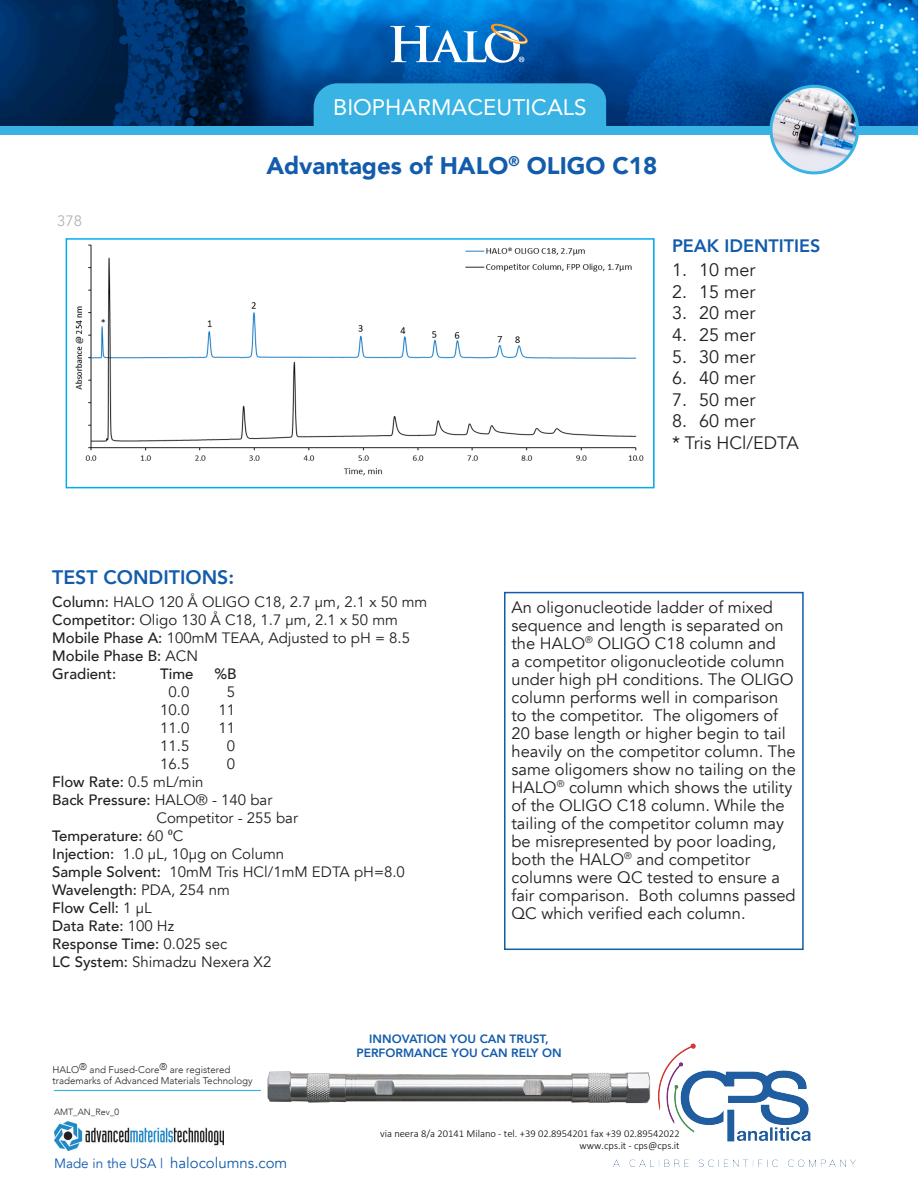
<style>
.page{position:relative;width:918px;height:1188px;background:#fff}
.page>*{position:absolute;margin:0;border:0;box-sizing:border-box;transform-origin:0 0}
.Headline{font:900 24px "Avenir";color:#135cab}
.t1{font:22.5px "Avenir";color:#fff}
.Headline-2{font:800 19.5px "Avenir";color:#135cab}
.t2{font:18px "Avenir";color:#231f20}
.Headline-3{font:800 18px "Avenir";color:#135cab}
.t3{font:16.5px/18px "Avenir";color:#231f20}
.t4{font:15px "Avenir";color:#231f20}
.t5{font:500 15px "Avenir";color:#231f20}
.t6{font:15px "Avenir";color:#135cab}
.t7{font:15px "Avenir";color:#b2b3b7}
.t8{font:800 12px/14.4px "Avenir";color:#135cab;text-align:center}
.t9{font:300 10.5px/12.1px "Calibri";color:#000;text-align:right}
.t10{font:300 9.75px/10.2px "Avenir";color:#231f20}
.t11{font:300 9px "Avenir";color:#231f20}
.s1{font-weight:500}
.s2{font-weight:400}
.s3{font-family:"Minion Pro";font-weight:400}
.s4{font-size:13.5px}
</style>
<div class="page">
<img style="left:0;top:0;width:918px;height:126px">
<svg style="left:390px;top:22px;width:139px;height:41px"></svg>
<div style="left:0;top:126px;width:918px;height:9px;background:#38b3e4"></div>
<div style="left:314px;top:83px;width:292px;height:43px;background:#38b3e4"></div>
<img style="left:771px;top:86px;width:87px;height:87px;border-radius:43px">
<div style="left:770px;top:85px;width:89px;height:89px;border:3px solid #38b3e4;border-radius:50%"></div>
<hr style="left:54px;top:1090px;width:569px;height:1px;background:#38b3e4">
<div style="left:261px;top:1075px;width:396px;height:48px;background:#fff"></div>
<img style="left:267px;top:1071px;width:337px;height:32px">
<img style="left:54px;top:1121px;width:170px;height:30px">
<div style="left:504px;top:592px;width:300px;height:358px;border:2px solid #135cab"></div>
<img style="left:75px;top:244px;width:569px;height:232px">
<div style="left:66px;top:238px;width:589px;height:250px;border:2px solid #00aeef"></div>
<img style="left:604px;top:1043px;width:252px;height:124px">
<h2 class="t1" style="left:333px;top:89px;width:255px">BIOPHARMACEUTICALS</h2>
<p class="t7" style="left:57px;top:212px;width:27px">378</p>
<p class="Headline" style="left:266px;top:145px;width:393px">Advantages of HALO<sup>®</sup> OLIGO C18</p>
<p class="Headline-3" style="left:672px;top:231px;width:150px">PEAK IDENTITIES</p>
<p class="t2" style="left:672px;top:259px;width:85px">1. 10 mer</p>
<p class="t2" style="left:672px;top:281px;width:85px">2. 15 mer</p>
<p class="t2" style="left:672px;top:302px;width:85px">3. 20 mer</p>
<p class="t2" style="left:672px;top:324px;width:85px">4. 25 mer</p>
<p class="t2" style="left:672px;top:346px;width:85px">5. 30 mer</p>
<p class="t2" style="left:672px;top:367px;width:85px">6. 40 mer</p>
<p class="t2" style="left:672px;top:389px;width:85px">7. 50 mer</p>
<p class="t2" style="left:672px;top:410px;width:85px">8. 60 mer</p>
<p class="t2" style="left:672px;top:432px;width:128px">* Tris HCl/EDTA</p>
<p class="Headline-2" style="left:52px;top:562px;width:183px">TEST CONDITIONS:</p>
<p class="t4" style="left:52px;top:593px;width:377px"><span class="s1">Column:</span> HALO 120 Å OLIGO C18, 2.7 µm, 2.1 x 50 mm</p>
<p class="t4" style="left:52px;top:611px;width:347px"><span class="s1">Competitor:</span> Oligo 130 Å C18, 1.7 µm, 2.1 x 50 mm</p>
<p class="t4" style="left:52px;top:629px;width:359px"><span class="s1">Mobile Phase A:</span> 100mM TEAA, Adjusted to pH = 8.5</p>
<p class="t5" style="left:52px;top:643px;width:147px">Mobile Phase B: <span class="s2">ACN</span></p>
<p class="t5" style="left:52px;top:661px;width:66px">Gradient:</p>
<p class="t5" style="left:160px;top:661px;width:35px">Time</p>
<p class="t5" style="left:214px;top:661px;width:24px">%B</p>
<p class="t4" style="left:169px;top:683px;width:22px">0.0</p>
<p class="t4" style="left:227px;top:683px;width:10px">5</p>
<p class="t4" style="left:160px;top:701px;width:31px">10.0</p>
<p class="t4" style="left:219px;top:701px;width:18px">11</p>
<p class="t4" style="left:160px;top:719px;width:31px">11.0</p>
<p class="t4" style="left:219px;top:719px;width:18px">11</p>
<p class="t4" style="left:160px;top:737px;width:31px">11.5</p>
<p class="t4" style="left:227px;top:737px;width:10px">0</p>
<p class="t4" style="left:160px;top:755px;width:31px">16.5</p>
<p class="t4" style="left:227px;top:755px;width:10px">0</p>
<p class="t5" style="left:52px;top:769px;width:153px">Flow Rate: <span class="s2">0.5 mL/min</span></p>
<p class="t5" style="left:52px;top:787px;width:222px">Back Pressure: <span class="s2">HALO® - 140 bar</span></p>
<p class="t4" style="left:156px;top:809px;width:143px">Competitor - 255 bar</p>
<p class="t5" style="left:52px;top:823px;width:133px">Temperature: <span class="s2">60</span> <span class="s3">⁰</span><span class="s2">C</span></p>
<p class="t4" style="left:52px;top:845px;width:234px"><span class="s1">Injection:</span> 1.0 µL, 10µg on Column</p>
<p class="t4" style="left:52px;top:863px;width:354px"><span class="s1">Sample Solvent:</span> 10mM Tris HCl/1mM EDTA pH=8.0</p>
<p class="t5" style="left:52px;top:877px;width:179px">Wavelength: <span class="s2">PDA, 254 nm</span></p>
<p class="t5" style="left:52px;top:895px;width:101px">Flow Cell: <span class="s2">1 µL</span></p>
<p class="t5" style="left:52px;top:913px;width:123px">Data Rate: <span class="s2">100 Hz</span></p>
<p class="t5" style="left:52px;top:931px;width:177px">Response Time: <span class="s2">0.025 sec</span></p>
<p class="t4" style="left:52px;top:953px;width:221px"><span class="s1">LC System:</span> Shimadzu Nexera X2</p>
<p class="t3" style="left:512px;top:598px;width:286px">An oligonucleotide ladder of mixed sequence and length is separated on the HALO<sup>®</sup> OLIGO C18 column and<br>a competitor oligonucleotide column under high pH conditions. The OLIGO column performs well in comparison to the competitor. The oligomers of 20 base length or higher begin to tail heavily on the competitor column. The same oligomers show no tailing on the HALO<sup>®</sup> column which shows the utility of the OLIGO C18 column. While the tailing of the competitor column may be misrepresented by poor loading, both the HALO<sup>®</sup> and competitor columns were QC tested to ensure a fair comparison. Both columns passed QC which verified each column.</p>
<p class="t10" style="left:53px;top:1065px;width:202px">HALO® and Fused-Core® are registered trademarks of Advanced Materials Technology</p>
<p class="t11" style="left:54px;top:1106px;width:67px">AMT_AN_Rev_0</p>
<p class="t6" style="left:54px;top:1154px;width:235px"><span class="s4">Made in the USA |</span> halocolumns.com</p>
<p class="t8" style="left:356px;top:1031px;width:207px">INNOVATION YOU CAN TRUST,<br>PERFORMANCE YOU CAN RELY ON</p>
<p class="t9" style="left:380px;top:1127px;width:301px">via neera 8/a 20141 Milano - tel. +39 02.8954201 fax +39 02.89542022 www.cps.it - cps@cps.it</p>
</div>
